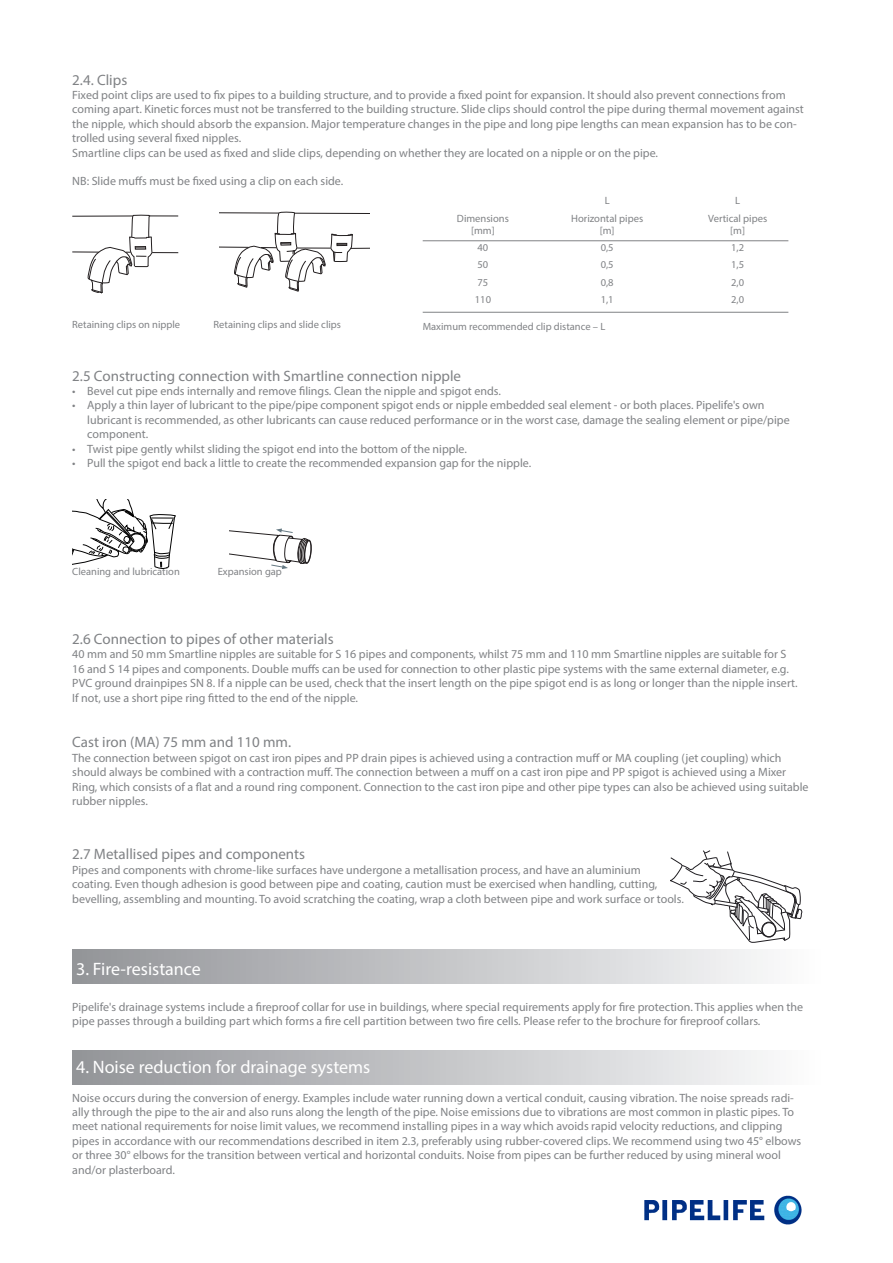
<style>
.page{position:relative;width:893px;height:1263px;background:#fff}
.page>*{position:absolute;margin:0;border:0;box-sizing:border-box;transform-origin:0 0}
.t1{font:18px "Myriad Pro";color:#fff}
.t2{font:15px "Myriad Pro";color:#808285}
.t3{font:12px/14.4px "Myriad Pro";color:#808285}
.t4{font:10.5px "Myriad Pro";color:#808285}
</style>
<div class="page">
<div style="left:72px;top:1050px;width:749px;height:34px;background:linear-gradient(to right,#929397,#fcfcfd)"></div>
<div style="left:72px;top:950px;width:749px;height:34px;background:linear-gradient(to right,#929397,#fcfcfd)"></div>
<svg style="left:72px;top:215px;width:106px;height:78px"></svg>
<svg style="left:220px;top:212px;width:150px;height:80px"></svg>
<hr style="left:423px;top:240px;width:365px;height:1px;background:#808285">
<hr style="left:423px;top:312px;width:365px;height:1px;background:#808285">
<svg style="left:72px;top:500px;width:103px;height:69px"></svg>
<svg style="left:229px;top:528px;width:82px;height:41px"></svg>
<svg style="left:671px;top:850px;width:131px;height:93px"></svg>
<img style="left:644px;top:1195px;width:158px;height:30px">
<p class="t2" style="left:72px;top:70px;width:57px">2.4. Clips</p>
<p class="t3" style="left:72px;top:88px;width:733px">Fixed point clips are used to fix pipes to a building structure, and to provide a fixed point for expansion. It should also prevent connections from coming apart. Kinetic forces must not be transferred to the building structure. Slide clips should control the pipe during thermal movement against the nipple, which should absorb the expansion. Major temperature changes in the pipe and long pipe lengths can mean expansion has to be con&shy;trolled using several fixed nipples.<br>Smartline clips can be used as fixed and slide clips, depending on whether they are located on a nipple or on the pipe.</p>
<p class="t3" style="left:72px;top:174px;width:273px">NB: Slide muffs must be fixed using a clip on each side.</p>
<p class="t4" style="left:605px;top:194px;width:6px">L</p>
<p class="t4" style="left:735px;top:194px;width:6px">L</p>
<p class="t4" style="left:457px;top:212px;width:54px">Dimensions</p>
<p class="t4" style="left:571px;top:212px;width:74px">Horizontal pipes</p>
<p class="t4" style="left:708px;top:212px;width:61px">Vertical pipes</p>
<p class="t4" style="left:471px;top:224px;width:25px">[mm]</p>
<p class="t4" style="left:600px;top:224px;width:16px">[m]</p>
<p class="t4" style="left:730px;top:224px;width:16px">[m]</p>
<p class="t4" style="left:478px;top:241px;width:12px">40</p>
<p class="t4" style="left:601px;top:241px;width:14px">0,5</p>
<p class="t4" style="left:731px;top:241px;width:14px">1,2</p>
<p class="t4" style="left:478px;top:258px;width:12px">50</p>
<p class="t4" style="left:601px;top:258px;width:14px">0,5</p>
<p class="t4" style="left:731px;top:258px;width:14px">1,5</p>
<p class="t4" style="left:478px;top:275px;width:12px">75</p>
<p class="t4" style="left:601px;top:275px;width:14px">0,8</p>
<p class="t4" style="left:731px;top:275px;width:14px">2,0</p>
<p class="t4" style="left:475px;top:293px;width:18px">110</p>
<p class="t4" style="left:601px;top:293px;width:14px">1,1</p>
<p class="t4" style="left:731px;top:293px;width:14px">2,0</p>
<p class="t4" style="left:423px;top:320px;width:184px">Maximum recommended clip distance – L</p>
<p class="t4" style="left:72px;top:318px;width:109px">Retaining clips on nipple</p>
<p class="t4" style="left:214px;top:318px;width:129px">Retaining clips and slide clips</p>
<p class="t2" style="left:72px;top:366px;width:390px">2.5 Constructing connection with Smartline connection nipple</p>
<p class="t3" style="left:72px;top:383px;width:430px">• Bevel cut pipe ends internally and remove filings. Clean the nipple and spigot ends.</p>
<p class="t3" style="left:87px;top:398px;width:704px;text-indent:-15px">• Apply a thin layer of lubricant to the pipe/pipe component spigot ends or nipple embedded seal element - or both places. Pipelife's own lubricant is recommended, as other lubricants can cause reduced performance or in the worst case, damage the sealing element or pipe/pipe component.</p>
<p class="t3" style="left:72px;top:441px;width:396px">• Twist pipe gently whilst sliding the spigot end into the bottom of the nipple.</p>
<p class="t3" style="left:72px;top:455px;width:460px">• Pull the spigot end back a little to create the recommended expansion gap for the nipple.</p>
<p class="t4" style="left:72px;top:565px;width:109px">Cleaning and lubrication</p>
<p class="t4" style="left:218px;top:565px;width:66px">Expansion gap</p>
<p class="t2" style="left:72px;top:630px;width:263px">2.6 Connection to pipes of other materials</p>
<p class="t3" style="left:72px;top:647px;width:727px">40 mm and 50 mm Smartline nipples are suitable for S 16 pipes and components, whilst 75 mm and 110 mm Smartline nipples are suitable for S 16 and S 14 pipes and components. Double muffs can be used for connection to other plastic pipe systems with the same external diameter, e.g.<br>PVC ground drainpipes SN 8. If a nipple can be used, check that the insert length on the pipe spigot end is as long or longer than the nipple insert.<br>If not, use a short pipe ring fitted to the end of the nipple.</p>
<p class="t2" style="left:72px;top:733px;width:220px">Cast iron (MA) 75 mm and 110 mm.</p>
<p class="t3" style="left:72px;top:751px;width:738px">The connection between spigot on cast iron pipes and PP drain pipes is achieved using a contraction muff or MA coupling (jet coupling) which should always be combined with a contraction muff. The connection between a muff on a cast iron pipe and PP spigot is achieved using a Mixer Ring, which consists of a flat and a round ring component. Connection to the cast iron pipe and other pipe types can also be achieved using suitable rubber nipples.</p>
<p class="t2" style="left:72px;top:845px;width:234px">2.7 Metallised pipes and components</p>
<p class="t3" style="left:72px;top:862px;width:613px">Pipes and components with chrome-like surfaces have undergone a metallisation process, and have an aluminium<br>coating. Even though adhesion is good between pipe and coating, caution must be exercised when handling, cutting, bevelling, assembling and mounting. To avoid scratching the coating, wrap a cloth between pipe and work surface or tools.</p>
<h1 class="t1" style="left:76px;top:958px;width:126px">3. Fire-resistance</h1>
<p class="t3" style="left:72px;top:999px;width:732px">Pipelife's drainage systems include a fireproof collar for use in buildings, where special requirements apply for fire protection. This applies when the pipe passes through a building part which forms a fire cell partition between two fire cells. Please refer to the brochure for fireproof collars.</p>
<h1 class="t1" style="left:76px;top:1056px;width:296px">4. Noise reduction for drainage systems</h1>
<p class="t3" style="left:72px;top:1090px;width:730px">Noise occurs during the conversion of energy. Examples include water running down a vertical conduit, causing vibration. The noise spreads radi&shy;ally through the pipe to the air and also runs along the length of the pipe. Noise emissions due to vibrations are most common in plastic pipes. To meet national requirements for noise limit values, we recommend installing pipes in a way which avoids rapid velocity reductions, and clipping pipes in accordance with our recommendations described in item 2.3, preferably using rubber-covered clips. We recommend using two 45° elbows or three 30° elbows for the transition between vertical and horizontal conduits. Noise from pipes can be further reduced by using mineral wool and/or plasterboard.</p>
</div>
